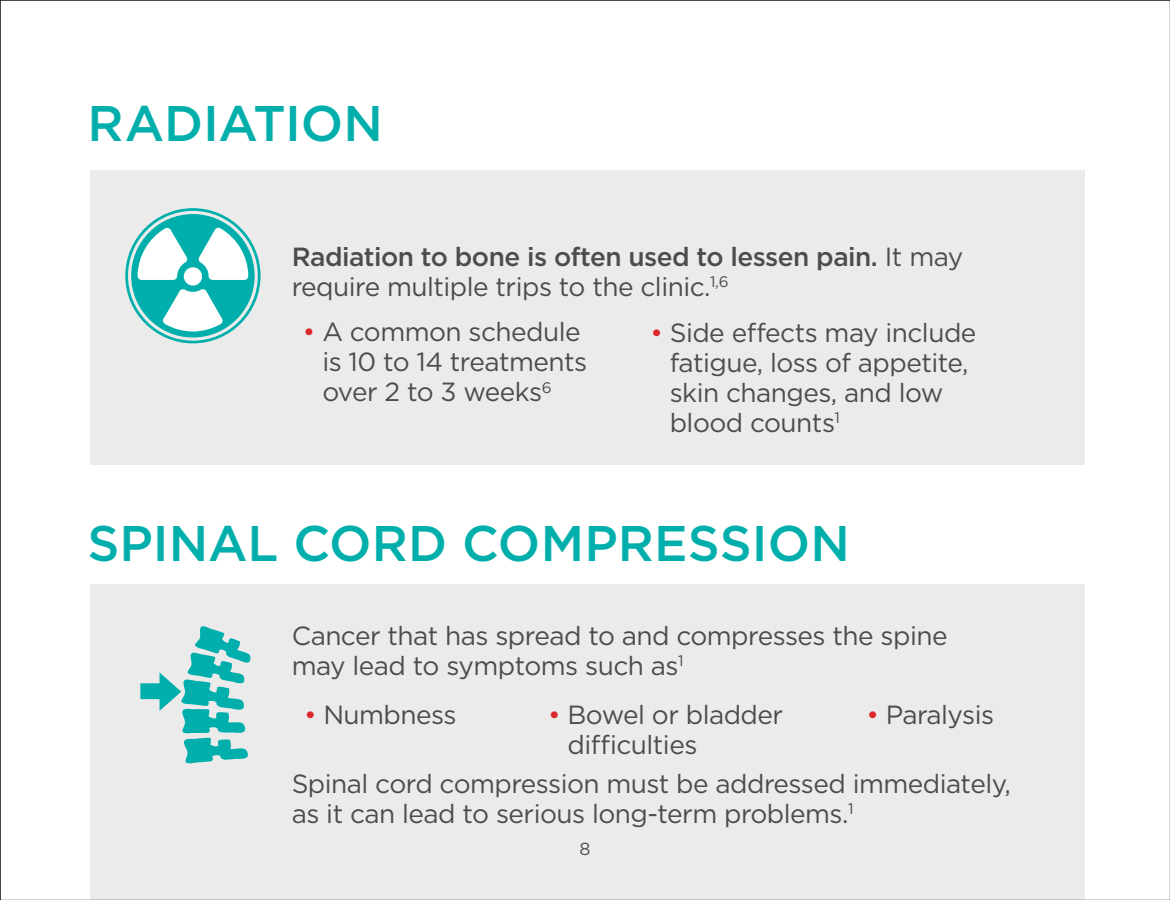
<style>
.page{position:relative;width:1170px;height:900px;background:#fff}
.page>*{position:absolute;margin:0;border:0;box-sizing:border-box;transform-origin:0 0}
.t1{font:500 50px "Gotham";color:#00afab}
.t2{font:26.25px/30px "Gotham";letter-spacing:-.02em;color:#4b4c4d}
.t3{font:500 26.25px/30px "Gotham";letter-spacing:-.02em;color:#4b4c4d}
.t4{font:17.5px "Gotham";color:#4b4c4d}
.s1{font-weight:400}
.s2{color:#dc272d}
</style>
<div class="page">
<div style="left:90px;top:584px;width:995px;height:316px;background:#ebebeb"></div>
<div style="left:90px;top:170px;width:995px;height:295px;background:#ebebeb"></div>
<svg style="left:125px;top:208px;width:136px;height:135px"></svg>
<svg style="left:140px;top:626px;width:111px;height:138px"></svg>
<p class="t1" style="left:88px;top:90px;width:297px">RADIATION</p>
<p class="t3" style="left:292px;top:241px;width:673px">Radiation to bone is often used to lessen pain. <span class="s1">It may require multiple trips to the clinic.</span><sup>1,6</sup></p>
<p class="t2" style="left:322px;top:317px;width:266px;text-indent:-19px"><span class="s2">•</span> A common schedule is 10 to 14 treatments over 2 to 3 weeks<sup>6</sup></p>
<p class="t2" style="left:670px;top:317px;width:308px;text-indent:-19px"><span class="s2">•</span> Side effects may include fatigue, loss of appetite, skin changes, and low blood counts<sup>1</sup></p>
<p class="t1" style="left:88px;top:511px;width:764px">SPINAL CORD COMPRESSION</p>
<p class="t2" style="left:292px;top:620px;width:657px">Cancer that has spread to and compresses the spine may lead to symptoms such as<sup>1</sup></p>
<p class="t2" style="left:304px;top:699px;width:154px"><span class="s2">•</span> Numbness</p>
<p class="t2" style="left:548px;top:699px;width:237px"><span class="s2">•</span> Bowel or bladder</p>
<p class="t2" style="left:866px;top:699px;width:129px"><span class="s2">•</span> Paralysis</p>
<p class="t2" style="left:568px;top:729px;width:131px">difficulties</p>
<p class="t2" style="left:292px;top:768px;width:721px">Spinal cord compression must be addressed immediately, as it can lead to serious long-term problems.<sup>1</sup></p>
<p class="t4" style="left:579px;top:838px;width:13px">8</p>
</div>
